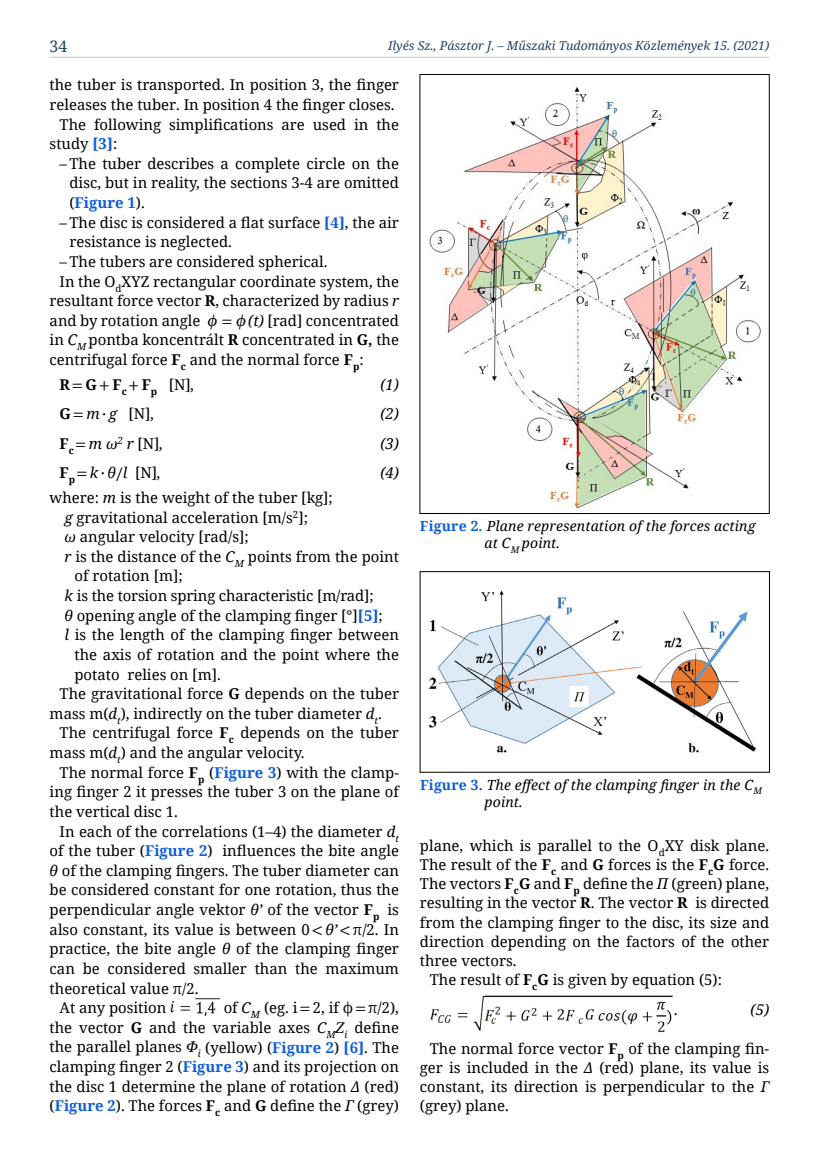
<style>
.page{position:relative;width:819px;height:1161px;background:#fff}
.page>*{position:absolute;margin:0;border:0;box-sizing:border-box;transform-origin:0 0}
.t1{font:15.75px "Noto Serif";color:#244061}
.t2{font:14.88px/19.6px "Noto Serif";color:#000;text-align:justify}
.t3{font:italic 14.88px "Noto Serif";color:#000}
.t4{font:700 14.88px "Noto Serif";color:#000}
.t5{font:italic 14px/17.5px "Noto Serif";letter-spacing:.01em;color:#000}
.t6{font:italic 12.25px "Noto Serif";color:#244061}
.s1{font-weight:700;color:#0f5dd8}
.s2{font-weight:700}
.s3{font-style:italic}
.s4{font-family:"Cambria Math"}
.s5{font-family:"Cambria Math";font-weight:400}
.s6{font-weight:400}
.s7{font-weight:400;font-style:italic}
.s8{font-weight:700;font-style:normal}
.s9{font-family:"Cambria Math";font-style:normal}
.s10{font-family:"Courier New";font-style:normal}
.s11{font-style:normal}
.s12{font-weight:700;font-style:normal;color:#0f5dd8}
</style>
<div class="page">
<hr style="left:50px;top:57px;width:719px;height:1px;background:#c6c6c6">
<img style="left:170px;top:998px;width:50px;height:17px">
<img style="left:429px;top:87px;width:332px;height:420px">
<div style="left:420px;top:74px;width:349px;height:440px;border:1px solid #000"></div>
<img style="left:429px;top:590px;width:327px;height:163px">
<div style="left:420px;top:571px;width:349px;height:201px;border:1px solid #000"></div>
<img style="left:430px;top:995px;width:243px;height:37px">
<p class="t1" style="left:50px;top:35px;width:19px">34</p>
<p class="t6" style="left:388px;top:37px;width:383px">Ilyés Sz., Pásztor J. – Műszaki Tudományos Közlemények 15. (2021)</p>
<p class="t2" style="left:50px;top:75px;width:351px">the tuber is transported. In position 3, the finger</p>
<p class="t2" style="left:50px;top:94px;width:346px">releases the tuber. In position 4 the finger closes.</p>
<p class="t2" style="left:60px;top:114px;width:341px">The following simplifications are used in the</p>
<p class="t2" style="left:50px;top:133px;width:69px">study <span class="s1">[3]</span>:</p>
<p class="t2" style="left:69px;top:153px;width:331px;text-indent:-10px">– The tuber describes a complete circle on the disc, but in reality, the sections 3-4 are omitted (<span class="s1">Figure 1</span>).</p>
<p class="t2" style="left:69px;top:212px;width:331px;text-indent:-10px">– The disc is considered a flat surface <span class="s1">[4]</span>, the air resistance is neglected.</p>
<p class="t2" style="left:60px;top:251px;width:269px">– The tubers are considered spherical.</p>
<p class="t2" style="left:60px;top:271px;width:341px">In the O<sub>d</sub>XYZ rectangular coordinate system, the</p>
<p class="t2" style="left:50px;top:290px;width:351px">resultant force vector <span class="s2">R</span>, characterized by radius <span class="s3">r</span></p>
<p class="t2" style="left:50px;top:310px;width:351px">and by rotation angle <span class="s3">φ</span> <span class="s4">=</span> <span class="s3">φ(t)</span> [rad] concentrated</p>
<p class="t2" style="left:50px;top:330px;width:351px">in <span class="s3">C</span><sub>M</sub> pontba koncentrált <span class="s2">R</span> concentrated in <span class="s2">G,</span> the</p>
<p class="t2" style="left:50px;top:349px;width:315px">centrifugal force <span class="s2">F</span><sub>c</sub> and the normal force <span class="s2">F</span><sub>p</sub>:</p>
<p class="t4" style="left:60px;top:374px;width:137px">R<span class="s5">=</span> G<span class="s5">+</span> F<sub>c</sub><span class="s5">+</span> F<sub>p</sub> <span class="s6">[N]</span><span class="s7">,</span></p>
<p class="t3" style="left:380px;top:374px;width:20px">(1)</p>
<p class="t3" style="left:60px;top:404px;width:96px"><span class="s8">G</span><span class="s9">=</span> m<span class="s10">∙</span>g <span class="s11">[N]</span>,</p>
<p class="t3" style="left:380px;top:404px;width:20px">(2)</p>
<p class="t3" style="left:59px;top:433px;width:105px"><span class="s8">F</span><sub>c</sub><span class="s9">=</span> m ω<sup>2</sup> r <span class="s11">[N]</span>,</p>
<p class="t3" style="left:380px;top:433px;width:20px">(3)</p>
<p class="t3" style="left:60px;top:463px;width:103px"><span class="s8">F</span><sub>p</sub><span class="s9">=</span> k<span class="s10">∙</span>θ<span class="s9">/</span>l <span class="s11">[N]</span>,</p>
<p class="t3" style="left:380px;top:463px;width:20px">(4)</p>
<p class="t2" style="left:50px;top:487px;width:284px">where: <span class="s3">m</span> is the weight of the tuber [kg];</p>
<p class="t2" style="left:64px;top:507px;width:245px"><span class="s3">g</span> gravitational acceleration [m/s<sup>2</sup>];</p>
<p class="t2" style="left:64px;top:526px;width:186px"><span class="s3">ω</span> angular velocity [rad/s];</p>
<p class="t2" style="left:64px;top:546px;width:336px"><span class="s3">r</span> is the distance of the <span class="s3">C</span><sub>M</sub> points from the point</p>
<p class="t2" style="left:74px;top:566px;width:110px">of rotation [m];</p>
<p class="t2" style="left:64px;top:585px;width:310px"><span class="s3">k</span> is the torsion spring characteristic [m/rad];</p>
<p class="t2" style="left:64px;top:605px;width:320px"><span class="s3">θ</span> opening angle of the clamping finger [°]<span class="s1">[5]</span>;</p>
<p class="t2" style="left:64px;top:624px;width:336px"><span class="s3">l</span> is the length of the clamping finger between</p>
<p class="t2" style="left:74px;top:644px;width:326px">the axis of rotation and the point where the</p>
<p class="t2" style="left:74px;top:664px;width:148px">potato relies on [m].</p>
<p class="t2" style="left:60px;top:683px;width:341px">The gravitational force <span class="s2">G</span> depends on the tuber</p>
<p class="t2" style="left:50px;top:703px;width:333px">mass m(<span class="s3">d</span><sub>t</sub>), indirectly on the tuber diameter <span class="s3">d</span><sub>t</sub>.</p>
<p class="t2" style="left:60px;top:723px;width:341px">The centrifugal force <span class="s2">F</span><sub>c</sub> depends on the tuber</p>
<p class="t2" style="left:50px;top:742px;width:256px">mass m(<span class="s3">d</span><sub>t</sub>) and the angular velocity.</p>
<p class="t2" style="left:60px;top:762px;width:341px">The normal force <span class="s2">F</span><sub>p</sub> (<span class="s1">Figure 3</span>) with the clamp-</p>
<p class="t2" style="left:50px;top:781px;width:351px">ing finger 2 it presses the tuber 3 on the plane of</p>
<p class="t2" style="left:50px;top:801px;width:130px">the vertical disc 1.</p>
<p class="t2" style="left:60px;top:821px;width:341px">In each of the correlations (1–4) the diameter <span class="s3">d</span><sub>t</sub></p>
<p class="t2" style="left:50px;top:840px;width:351px">of the tuber (<span class="s1">Figure 2</span>) influences the bite angle</p>
<p class="t2" style="left:50px;top:860px;width:351px"><span class="s3">θ</span> of the clamping fingers. The tuber diameter can</p>
<p class="t2" style="left:50px;top:880px;width:351px">be considered constant for one rotation, thus the</p>
<p class="t2" style="left:50px;top:899px;width:351px">perpendicular angle vektor <span class="s3">θ’</span> of the vector <span class="s2">F</span><sub>p</sub> is</p>
<p class="t2" style="left:50px;top:919px;width:351px">also constant, its value is between 0<span class="s4">&lt;</span> <span class="s3">θ’</span><span class="s4">&lt;</span> π/2. In</p>
<p class="t2" style="left:50px;top:938px;width:351px">practice, the bite angle <span class="s3">θ</span> of the clamping finger</p>
<p class="t2" style="left:50px;top:958px;width:351px">can be considered smaller than the maximum</p>
<p class="t2" style="left:50px;top:978px;width:150px">theoretical value π/2.</p>
<p class="t2" style="left:60px;top:997px;width:108px">At any position</p>
<p class="t5" style="left:484px;top:516px;width:272px;text-indent:-64px"><span class="s12">Figure 2.</span> Plane representation of the forces acting at C<sub>M</sub> point.</p>
<p class="t5" style="left:484px;top:775px;width:279px;text-indent:-64px"><span class="s12">Figure 3.</span> The effect of the clamping finger in the C<sub>M </sub>point.</p>
<p class="t2" style="left:420px;top:835px;width:351px">plane, which is parallel to the O<sub>d</sub>XY disk plane.</p>
<p class="t2" style="left:420px;top:854px;width:351px">The result of the <span class="s2">F</span><sub>c</sub> and <span class="s2">G</span> forces is the <span class="s2">F</span><sub>c</sub><span class="s2">G</span> force.</p>
<p class="t2" style="left:420px;top:873px;width:351px">The vectors <span class="s2">F</span><sub>c</sub><span class="s2">G</span> and <span class="s2">F</span><sub>p</sub> define the <span class="s3">Π</span> (green) plane,</p>
<p class="t2" style="left:420px;top:892px;width:351px">resulting in the vector <span class="s2">R</span>. The vector <span class="s2">R</span> is directed</p>
<p class="t2" style="left:420px;top:912px;width:351px">from the clamping finger to the disc, its size and</p>
<p class="t2" style="left:420px;top:931px;width:351px">direction depending on the factors of the other</p>
<p class="t2" style="left:420px;top:950px;width:98px">three vectors.</p>
<p class="t2" style="left:430px;top:969px;width:293px">The result of <span class="s2">F</span><sub>c</sub><span class="s2">G</span> is given by equation (5):</p>
<p class="t3" style="left:674px;top:999px;width:5px">.</p>
<p class="t3" style="left:750px;top:999px;width:20px">(5)</p>
<p class="t2" style="left:420px;top:1038px;width:351px;text-indent:10px">The normal force vector <span class="s2">F</span><sub>p</sub> of the clamping fin&shy;ger is included in the <span class="s3">Δ</span> (red) plane, its value is constant, its direction is perpendicular to the <span class="s3">Γ </span>(grey) plane.</p>
<p class="t2" style="left:50px;top:997px;width:351px;text-indent:174px">of <span class="s3">C</span><sub>M</sub> (eg. i<span class="s4">=</span> 2, if φ<span class="s4">=</span>π/2), the vector <span class="s2">G</span> and the variable axes <span class="s3">C</span><sub>M</sub><span class="s3">Z</span><sub>i</sub> define the parallel planes <span class="s3">Φ</span><sub>i</sub> (yellow) (<span class="s1">Figure 2</span>) <span class="s1">[6]</span>. The clamping finger 2 (<span class="s1">Figure 3</span>) and its projection on the disc 1 determine the plane of rotation <span class="s3">Δ</span> (red) (<span class="s1">Figure 2</span>). The forces <span class="s2">F</span><sub>c</sub> and <span class="s2">G</span> define the <span class="s3">Γ</span> (grey)</p>
</div>
